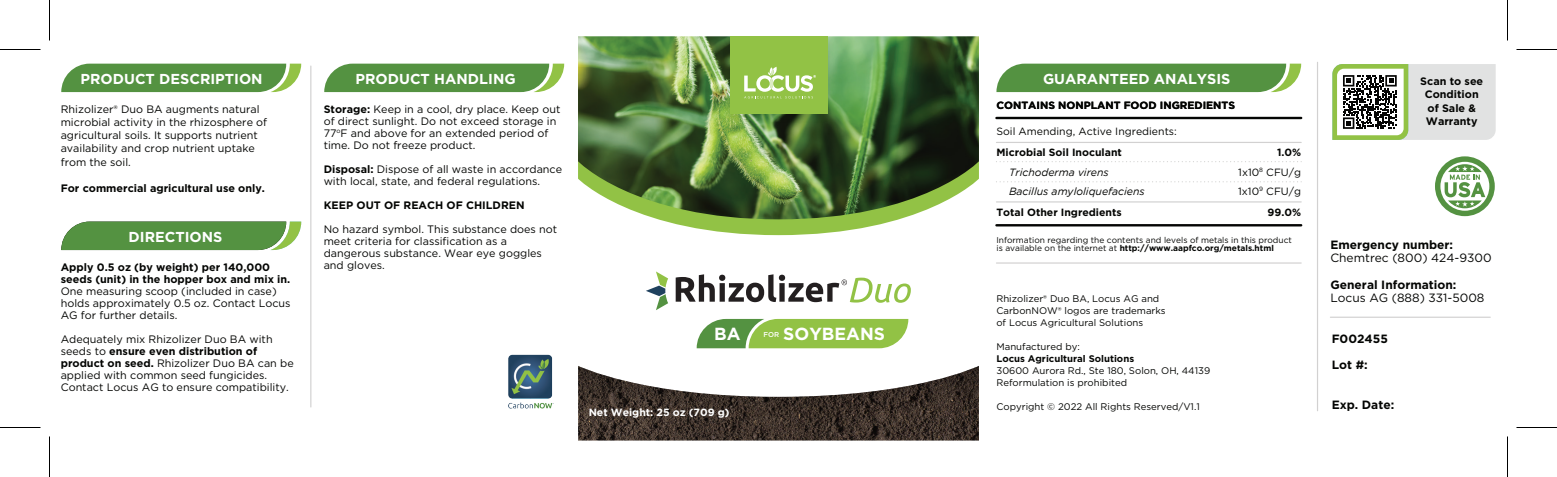
<style>
.page{position:relative;width:1557px;height:477px;background:#fff}
.page>*{position:absolute;margin:0;border:0;box-sizing:border-box;transform-origin:0 0}
.t1{font:700 17.55px "Gotham";color:#fff}
.t2{font:700 14.4px "Gotham";color:#fff}
.t3{font:700 12px/26.4px "Gotham";color:#040503}
.t4{font:12px "Gotham";color:#040503}
.t5{font:10.8px/12px "Gotham";color:#040503}
.t6{font:700 10.8px/13.2px "Gotham";color:#040503;text-align:center}
.t7{font:700 10.5px "Gotham";color:#040503}
.t8{font:10.5px/19.2px "Gotham";color:#040503;text-align:justify}
.t9{font:italic 10.5px/19.2px "Gotham";color:#040503}
.t10{font:700 10.5px "Gotham";color:#fff}
.t11{font:9.6px/12px "Gotham";color:#040503}
.t12{font:700 9.6px "Gotham";color:#040503}
.t13{font:8.4px/8.4px "Gotham";color:#040503}
.t14{font:500 7.05px "Gotham";color:#fff}
.s1{font-weight:700}
</style>
<div class="page">
<svg style="left:657px;top:219px;width:243px;height:16px;fill:#92c245"></svg>
<img style="left:578px;top:36px;width:401px;height:183px">
<img style="left:720px;top:36px;width:117px;height:91px">
<div style="left:730px;top:36px;width:97px;height:78px;background:#92c245"></div>
<svg style="left:744px;top:67px;width:72px;height:31px"></svg>
<svg style="left:697px;top:319px;width:211px;height:29px;background:#8cbb52"></svg>
<img style="left:578px;top:412px;width:401px;height:29px">
<svg style="left:578px;top:366px;width:401px;height:46px"></svg>
<hr style="left:996px;top:117px;width:305px;height:2px;background:#040503">
<hr style="left:996px;top:224px;width:305px;height:2px;background:#040503">
<hr style="left:996px;top:142px;width:305px;height:1px;background:#d2d1d1">
<hr style="left:996px;top:201px;width:305px;height:2px;background:#d2d1d1">
<svg style="left:996px;top:161px;width:306px;height:1px"></svg>
<svg style="left:996px;top:181px;width:306px;height:1px"></svg>
<svg style="left:996px;top:64px;width:305px;height:28px;background:#5f994b"></svg>
<svg style="left:324px;top:64px;width:240px;height:28px;background:#629b4e"></svg>
<hr style="left:310px;top:66px;width:1px;height:341px;background:#d2d1d1">
<hr style="left:1330px;top:317px;width:160px;height:1px;background:#d2d1d1">
<hr style="left:996px;top:262px;width:305px;height:2px;background:#d2d1d1">
<svg style="left:61px;top:64px;width:240px;height:28px;background:#629b4e"></svg>
<svg style="left:61px;top:222px;width:240px;height:28px;background:#619b4d"></svg>
<hr style="left:1317px;top:62px;width:1px;height:349px;background:#d2d1d1">
<svg style="left:1435px;top:156px;width:60px;height:60px"></svg>
<svg style="left:1332px;top:64px;width:164px;height:76px"></svg>
<svg style="left:646px;top:271px;width:22px;height:39px"></svg>
<svg style="left:676px;top:274px;width:235px;height:29px"></svg>
<img style="left:508px;top:354px;width:46px;height:55px">
<hr style="left:0;top:49px;width:40px;height:1px;background:#000">
<hr style="left:1516px;top:49px;width:41px;height:1px;background:#000">
<hr style="left:0;top:427px;width:40px;height:1px;background:#000">
<hr style="left:1516px;top:427px;width:41px;height:1px;background:#000">
<hr style="left:49px;top:0;width:1px;height:40px;background:#000">
<hr style="left:49px;top:436px;width:1px;height:41px;background:#000">
<hr style="left:1507px;top:0;width:1px;height:40px;background:#000">
<hr style="left:1507px;top:436px;width:1px;height:41px;background:#000">
<h2 class="t2" style="left:81px;top:69px;width:184px">PRODUCT DESCRIPTION</h2>
<p class="t5" style="left:61px;top:102px;width:208px;line-height:13.2px">Rhizolizer® Duo BA augments natural microbial activity in the rhizosphere of agricultural soils. It supports nutrient availability and crop nutrient uptake from the soil.</p>
<p class="t6" style="left:61px;top:181px;width:206px">For commercial agricultural use only.</p>
<h2 class="t2" style="left:129px;top:227px;width:95px">DIRECTIONS</h2>
<p class="t6" style="left:61px;top:261px;width:231px;line-height:12px;text-align:left">Apply 0.5 oz (by weight) per 140,000 seeds (unit) in the hopper box and mix in.</p>
<p class="t5" style="left:61px;top:285px;width:231px">One measuring scoop (included in case) holds approximately 0.5 oz. Contact Locus<br>AG for further details.</p>
<p class="t5" style="left:61px;top:333px;width:235px">Adequately mix Rhizolizer Duo BA with seeds to <span class="s1">ensure even distribution of product on seed.</span> Rhizolizer Duo BA can be applied with common seed fungicides.<br>Contact Locus AG to ensure compatibility.</p>
<h2 class="t2" style="left:356px;top:69px;width:162px">PRODUCT HANDLING</h2>
<h2 class="t2" style="left:1043px;top:69px;width:189px">GUARANTEED ANALYSIS</h2>
<p class="t5" style="left:324px;top:103px;width:238px"><span class="s1">Storage:</span> Keep in a cool, dry place. Keep out of direct sunlight. Do not exceed storage in 77<sup>o</sup>F and above for an extended period of time. Do not freeze product.</p>
<p class="t5" style="left:324px;top:163px;width:240px"><span class="s1">Disposal:</span> Dispose of all waste in accordance with local, state, and federal regulations.</p>
<p class="t6" style="left:324px;top:198px;width:202px">KEEP OUT OF REACH OF CHILDREN</p>
<p class="t5" style="left:324px;top:223px;width:235px">No hazard symbol. This substance does not meet criteria for classification as a dangerous substance. Wear eye goggles and gloves.</p>
<h1 class="t1" style="left:714px;top:322px;width:28px">BA</h1>
<p class="t14" style="left:763px;top:330px;width:17px">FOR</p>
<h1 class="t1" style="left:783px;top:322px;width:103px">SOYBEANS</h1>
<p class="t10" style="left:589px;top:405px;width:142px">Net Weight: 25 oz (709 g)</p>
<p class="t7" style="left:996px;top:98px;width:240px">CONTAINS NONPLANT FOOD INGREDIENTS</p>
<p class="t8" style="left:996px;top:121px;width:182px">Soil Amending, Active Ingredients:</p>
<p class="t7" style="left:996px;top:146px;width:127px">Microbial Soil Inoculant</p>
<p class="t9" style="left:1009px;top:162px;width:137px">Trichoderma virens<br>Bacillus amyloliquefaciens</p>
<p class="t7" style="left:996px;top:206px;width:127px">Total Other Ingredients</p>
<p class="t8" style="left:1238px;top:143px;width:65px;text-indent:39px"><span class="s1">1.0% </span>1x10<sup>8</sup> CFU/g 1x10<sup>9</sup> CFU/g</p>
<p class="t7" style="left:1268px;top:206px;width:35px">99.0%</p>
<p class="t13" style="left:996px;top:235px;width:297px">Information regarding the contents and levels of metals in this product is available on the internet at <span class="s1">http://www.aapfco.org/metals.html</span></p>
<p class="t11" style="left:996px;top:293px;width:171px">Rhizolizer® Duo BA, Locus AG and<br>CarbonNOW® logos are trademarks of Locus Agricultural Solutions</p>
<p class="t11" style="left:996px;top:341px;width:85px">Manufactured by:</p>
<p class="t12" style="left:996px;top:353px;width:139px">Locus Agricultural Solutions</p>
<p class="t11" style="left:996px;top:365px;width:215px">30600 Aurora Rd., Ste 180, Solon, OH, 44139<br>Reformulation is prohibited</p>
<p class="t11" style="left:996px;top:401px;width:205px">Copyright © 2022 All Rights Reserved/V1.1</p>
<p class="t6" style="left:1420px;top:75px;width:64px">Scan to see<br>Condition of Sale &amp;<br>Warranty</p>
<p class="t3" style="left:1330px;top:232px;width:124px">Emergency number:</p>
<p class="t4" style="left:1330px;top:250px;width:163px">Chemtrec (800) 424-9300</p>
<p class="t3" style="left:1330px;top:271px;width:128px">General Information:</p>
<p class="t4" style="left:1330px;top:290px;width:156px">Locus AG (888) 331-5008</p>
<p class="t3" style="left:1332px;top:325px;width:58px">F002455<br>Lot #:</p>
<p class="t3" style="left:1332px;top:391px;width:64px">Exp. Date:</p>
</div>
